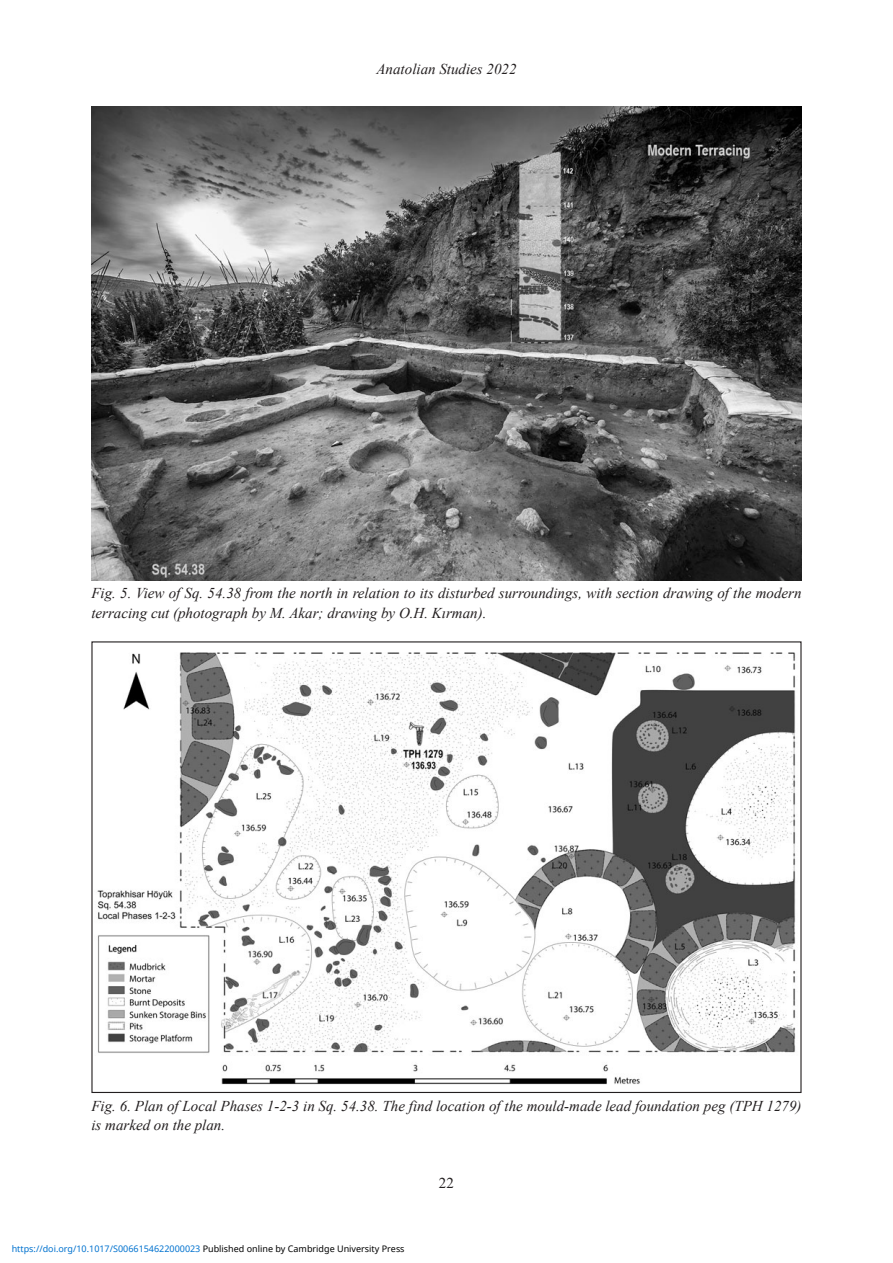
<style>
.page{position:relative;width:893px;height:1263px;background:#fff}
.page>*{position:absolute;margin:0;border:0;box-sizing:border-box;transform-origin:0 0}
.t1{font:italic 15px/19.5px "Times New Roman";color:#231f20}
.t2{font:15px "Times New Roman";color:#231f20}
.t3{font:9px "Noto Sans";color:#0172cf}
.s1{color:#000}
</style>
<div class="page">
<img style="left:91px;top:106px;width:710px;height:474px">
<img style="left:97px;top:652px;width:699px;height:433px">
<p class="t1" style="left:376px;top:59px;width:142px">Anatolian Studies 2022</p>
<p class="t1" style="left:91px;top:583px;width:712px">Fig. 5. View of Sq. 54.38 from the north in relation to its disturbed surroundings, with section drawing of the modern terracing cut (photograph by M. Akar; drawing by O.H. Kırman).</p>
<p class="t1" style="left:91px;top:1096px;width:712px">Fig. 6. Plan of Local Phases 1-2-3 in Sq. 54.38. The find location of the mould-made lead foundation peg (TPH 1279) is marked on the plan.</p>
<p class="t3" style="left:12px;top:1243px;width:394px">https://doi.org/10.1017/S0066154622000023 <span class="s1">Published online by Cambridge University Press</span></p>
<p class="t2" style="left:439px;top:1175px;width:16px">22</p>
</div>
